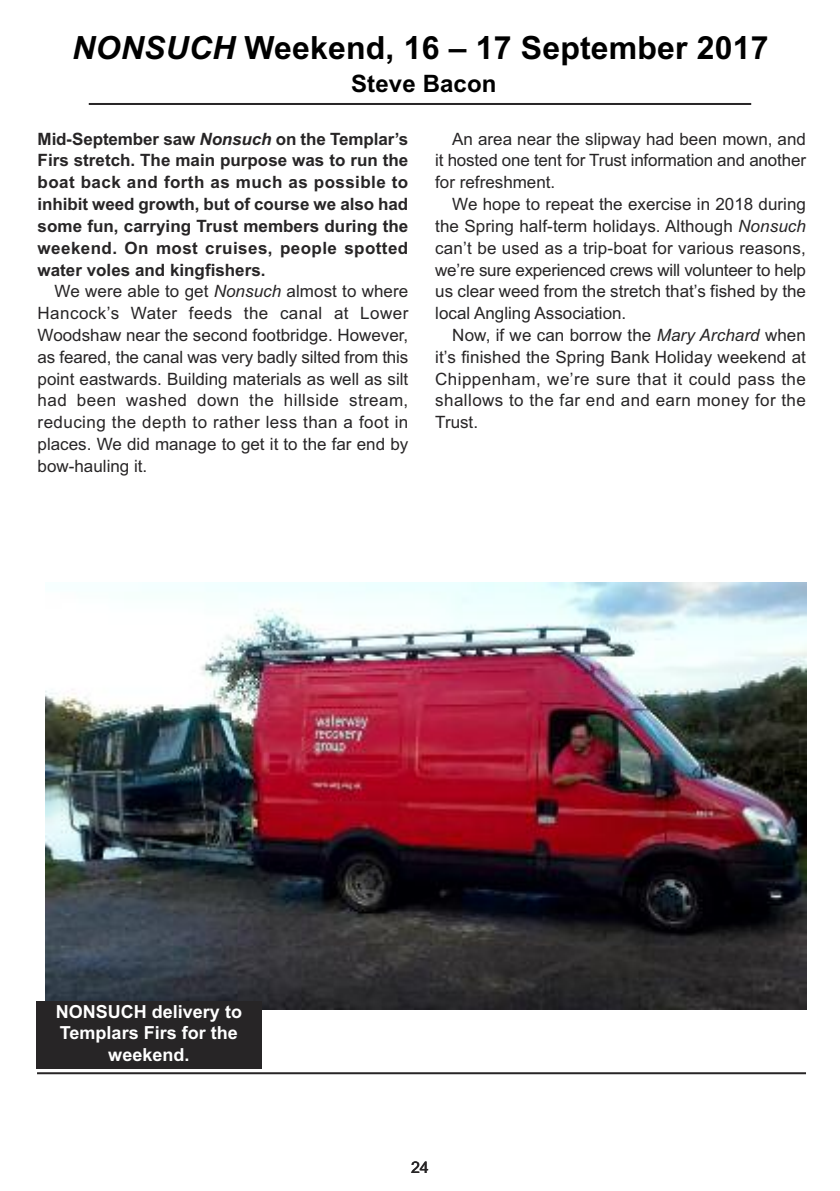
<style>
.page{position:relative;width:840px;height:1191px;background:#fff}
.page>*{position:absolute;margin:0;border:0;box-sizing:border-box;transform-origin:0 0}
.t1{font:700 32px "Arial";letter-spacing:.005em;color:#000}
.t2{font:700 24px "Arial";letter-spacing:.005em;color:#000}
.t3{font:700 18px/21.6px "Arial";color:#fff;text-align:center}
.t4{font:17px/21.8px "Arial";color:#272526;text-align:justify}
.t5{font:700 17px/21.8px "Arial";letter-spacing:.01em;color:#272526;text-align:justify}
.t6{font:16px "Arial";color:#272526}
.s1{font-style:italic}
</style>
<div class="page">
<hr style="left:89px;top:103px;width:661px;height:2px;background:#272526">
<img style="left:45px;top:582px;width:760px;height:427px">
<div style="left:36px;top:1000px;width:225px;height:68px;background:#272526"></div>
<hr style="left:37px;top:1072px;width:768px;height:2px;background:#272526">
<h1 class="t1" style="left:72px;top:30px;width:697px"><span class="s1">NONSUCH</span> Weekend, 16 – 17 September 2017</h1>
<h2 class="t2" style="left:351px;top:70px;width:147px">Steve Bacon</h2>
<p class="t5" style="left:38px;top:128px;width:372px">Mid-September saw <span class="s1">Nonsuch</span> on the Templar’s Firs stretch. The main purpose was to run the boat back and forth as much as possible to inhibit weed growth, but of course we also had some fun, carrying Trust members during the weekend. On most cruises, people spotted water voles and kingfishers.</p>
<p class="t4" style="left:38px;top:280px;width:372px;text-indent:17px">We were able to get <span class="s1">Nonsuch</span> almost to where Hancock’s Water feeds the canal at Lower Woodshaw near the second footbridge. However, as feared, the canal was very badly silted from this point eastwards. Building materials as well as silt had been washed down the hillside stream, reducing the depth to rather less than a foot in places. We did manage to get it to the far end by bow-hauling it.</p>
<p class="t4" style="left:435px;top:128px;width:372px;text-indent:17px">An area near the slipway had been mown, and it hosted one tent for Trust information and another for refreshment.</p>
<p class="t4" style="left:435px;top:193px;width:372px;text-indent:17px">We hope to repeat the exercise in 2018 during the Spring half-term holidays. Although <span class="s1">Nonsuch </span>can’t be used as a trip-boat for various reasons, we’re sure experienced crews will volunteer to help us clear weed from the stretch that’s fished by the local Angling Association.</p>
<p class="t4" style="left:435px;top:324px;width:372px;text-indent:17px">Now, if we can borrow the <span class="s1">Mary Archard</span> when it’s finished the Spring Bank Holiday weekend at Chippenham, we’re sure that it could pass the shallows to the far end and earn money for the Trust.</p>
<p class="t3" style="left:56px;top:1000px;width:188px">NONSUCH delivery to<br>Templars Firs for the weekend.</p>
<p class="t6" style="left:411px;top:1157px;width:19px">24</p>
</div>
